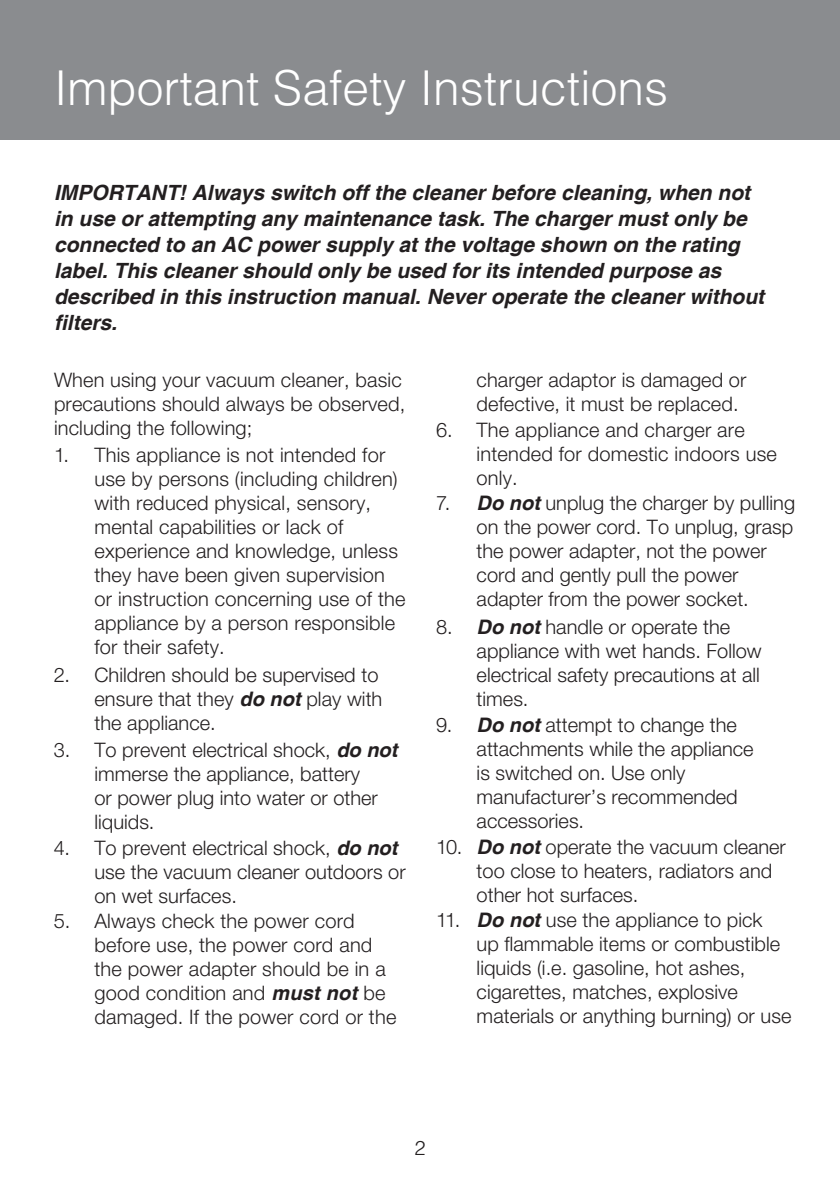
<style>
.page{position:relative;width:840px;height:1191px;background:#fff}
.page>*{position:absolute;margin:0;border:0;box-sizing:border-box;transform-origin:0 0}
.t1{font:300 48px "Helvetica";color:#fff}
.t2{font:italic 700 21px/26px "Helvetica";color:#231f20}
.t3{font:300 20px/24px "Helvetica Neue LT Std";color:#231f20}
.t4{font:300 20px "Helvetica";color:#231f20}
.s1{font-family:"Helvetica";font-weight:700;font-style:italic}
</style>
<div class="page">
<div style="left:0;top:0;width:839px;height:139px;background:#8a8c8f"></div>
<h1 class="t1" style="left:54px;top:58px;width:615px">Important Safety Instructions</h1>
<p class="t2" style="left:54px;top:181px;width:711px">IMPORTANT! Always switch off the cleaner before cleaning, when not in use or attempting any maintenance task. The charger must only be connected to an AC power supply at the voltage shown on the rating label. This cleaner should only be used for its intended purpose as described in this instruction manual. Never operate the cleaner without filters.</p>
<p class="t3" style="left:54px;top:368px;width:352px">When using your vacuum cleaner, basic precautions should always be observed, including the following;</p>
<p class="t3" style="left:94px;top:443px;width:312px;text-indent:-40px">1. This appliance is not intended for use by persons (including children) with reduced physical, sensory, mental capabilities or lack of experience and knowledge, unless they have been given supervision or instruction concerning use of the appliance by a person responsible for their safety.</p>
<p class="t3" style="left:94px;top:662px;width:289px;text-indent:-40px">2. Children should be supervised to ensure that they <span class="s1">do not</span> play with the appliance.</p>
<p class="t3" style="left:94px;top:737px;width:304px;text-indent:-40px">3. To prevent electrical shock, <span class="s1">do not </span>immerse the appliance, battery<br>or power plug into water or other liquids.</p>
<p class="t3" style="left:94px;top:835px;width:312px;text-indent:-40px">4. To prevent electrical shock, <span class="s1">do not </span>use the vacuum cleaner outdoors or on wet surfaces.</p>
<p class="t3" style="left:94px;top:908px;width:303px;text-indent:-40px">5. Always check the power cord before use, the power cord and the power adapter should be in a good condition and <span class="s1">must not</span> be damaged. If the power cord or the</p>
<p class="t3" style="left:476px;top:368px;width:271px">charger adaptor is damaged or defective, it must be replaced.</p>
<p class="t3" style="left:476px;top:417px;width:302px;text-indent:-40px">6. The appliance and charger are intended for domestic indoors use only.</p>
<p class="t3" style="left:476px;top:490px;width:320px;text-indent:-40px">7. <span class="s1">Do not</span> unplug the charger by pulling on the power cord. To unplug, grasp the power adapter, not the power cord and gently pull the power adapter from the power socket.</p>
<p class="t3" style="left:476px;top:614px;width:286px;text-indent:-40px">8. <span class="s1">Do not</span> handle or operate the appliance with wet hands. Follow electrical safety precautions at all times.</p>
<p class="t3" style="left:476px;top:712px;width:278px;text-indent:-40px">9. <span class="s1">Do not</span> attempt to change the attachments while the appliance is switched on. Use only manufacturer’s recommended accessories.</p>
<p class="t3" style="left:476px;top:834px;width:310px;text-indent:-40px">10. <span class="s1">Do not</span> operate the vacuum cleaner too close to heaters, radiators and other hot surfaces.</p>
<p class="t3" style="left:476px;top:907px;width:316px;text-indent:-40px">11. <span class="s1">Do not</span> use the appliance to pick<br>up flammable items or combustible liquids (i.e. gasoline, hot ashes, cigarettes, matches, explosive materials or anything burning) or use</p>
<p class="t4" style="left:414px;top:1135px;width:13px">2</p>
</div>
